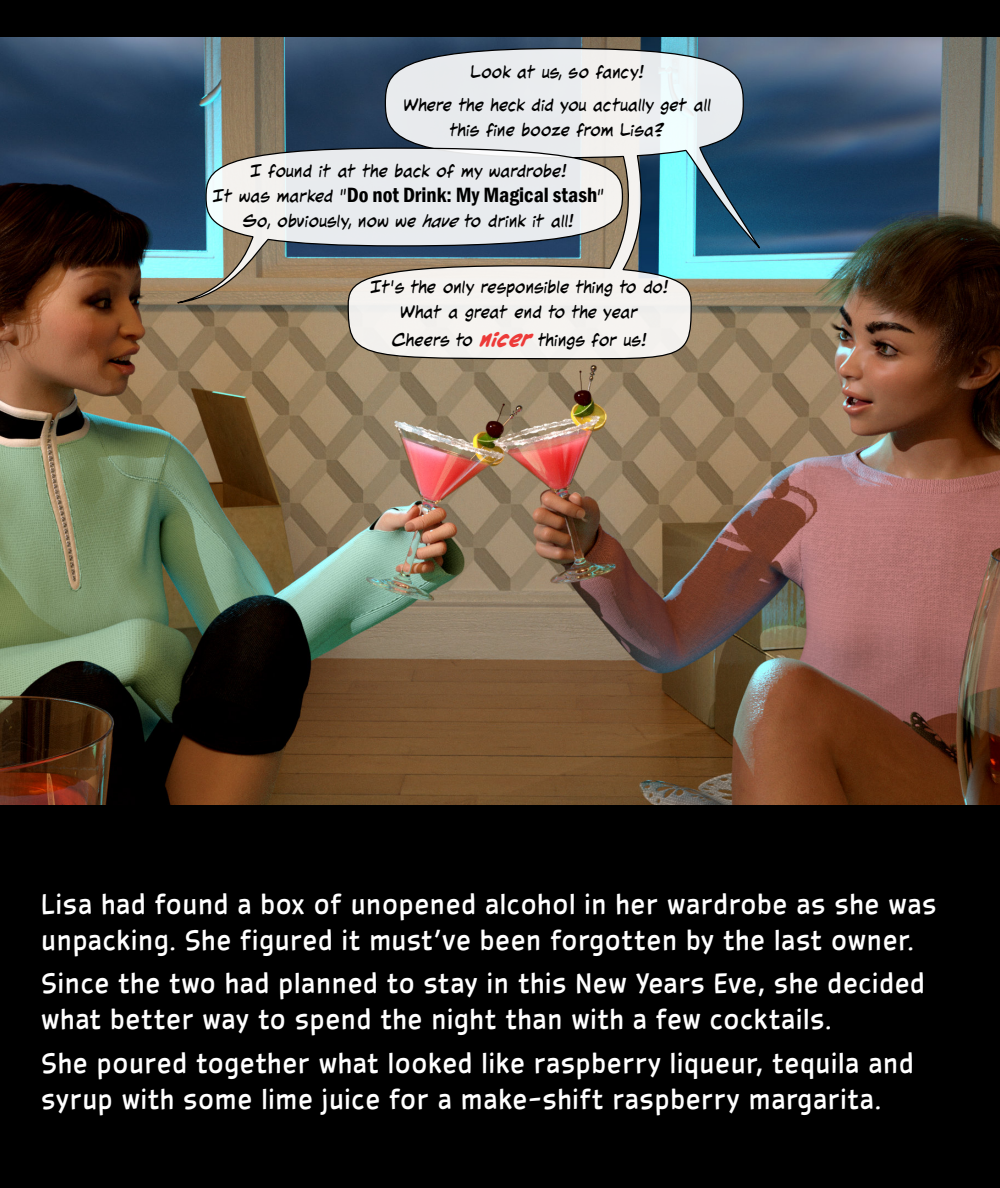
<style>
.page{position:relative;width:1000px;height:1188px;background:#000}
.page>*{position:absolute;margin:0;border:0;box-sizing:border-box;transform-origin:0 0}
.t1{font:30px/36px "Tire Swing BB";color:#fff}
.t2{font:25px/32.5px "Hometown Hero LCBB";color:#000;text-align:center}
.t3{font:600 condensed 21.25px "Franklin Gothic";color:#000}
.s1{font-family:"Hometown Hero LCBB";font-weight:400;font-stretch:normal;font-size:25px}
.s2{font-style:italic}
.s3{font-weight:700;font-style:italic;font-size:28.75px;color:#ed3a38}
</style>
<div class="page">
<img style="left:0;top:37px;width:1000px;height:767px">
<svg style="left:347px;top:47px;width:421px;height:318px;background:#acbbbe"></svg>
<svg style="left:151px;top:147px;width:473px;height:161px;background:#b9bebd"></svg>
<p class="t2" style="left:404px;top:57px;width:309px">Look at us, so fancy!<br>Where the heck did you actually get all</p>
<p class="t2" style="left:250px;top:111px;width:416px;line-height:40.9px;text-align:left;text-indent:200px">this fine booze from Lisa?<br>I found it at the back of my wardrobe!</p>
<p class="t3" style="left:212px;top:187px;width:394px"><span class="s1">It was marked “</span>Do not Drink: My Magical stash<span class="s1">”</span></p>
<p class="t2" style="left:243px;top:206px;width:333px">So, obviously, now we <span class="s2">have</span> to drink it all!</p>
<p class="t2" style="left:370px;top:275px;width:300px;line-height:25px">It’s the only responsible thing to do!<br>What a great end to the year</p>
<p class="t2" style="left:392px;top:324px;width:256px">Cheers to <span class="s3">nicer</span> things for us!</p>
<p class="t1" style="left:41px;top:885px;width:898px">Lisa had found a box of unopened alcohol in her wardrobe as she was unpacking. She figured it must’ve been forgotten by the last owner.</p>
<p class="t1" style="left:41px;top:964px;width:886px">Since the two had planned to stay in this New Years Eve, she decided what better way to spend the night than with a few cocktails.</p>
<p class="t1" style="left:41px;top:1044px;width:875px">She poured together what looked like raspberry liqueur, tequila and syrup with some lime juice for a make-shift raspberry margarita.</p>
</div>
